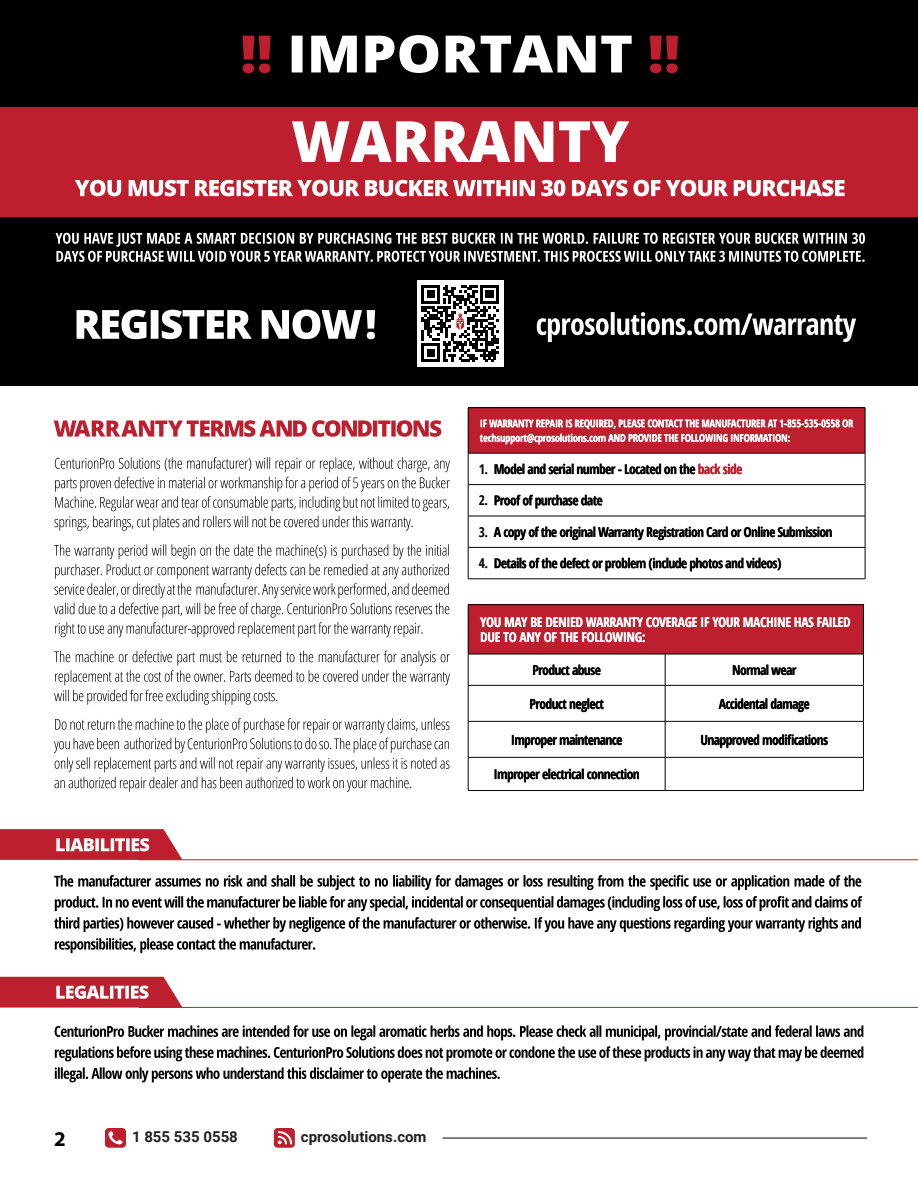
<style>
.page{position:relative;width:918px;height:1188px;background:#fff}
.page>*{position:absolute;margin:0;border:0;box-sizing:border-box;transform-origin:0 0}
.t1{font:700 21px "Myriad Pro";color:#000001}
.t2{font:700 15px "Roboto";color:#231f20}
.t3{font:700 condensed 13.5px "Open Sans";letter-spacing:-.04em;color:#000001}
.t4{font:700 condensed 13.5px/15px "Open Sans";letter-spacing:-.02em;color:#fff}
.t5{font:700 condensed 10.5px/14.1px "Open Sans";letter-spacing:-.02em;color:#fff}
.s1{color:#be1f2e}
</style>
<div class="page">
<hr style="left:442px;top:1138px;width:425px;height:1px;background:#000001">
<svg style="left:105px;top:1128px;width:21px;height:20px"></svg>
<svg style="left:274px;top:1128px;width:21px;height:20px"></svg>
<hr style="left:139px;top:860px;width:779px;height:1px;background:#be1f2e">
<hr style="left:139px;top:1007px;width:779px;height:1px;background:#be1f2e">
<svg style="left:0;top:829px;width:183px;height:31px;background:#ca4854"></svg>
<svg style="left:0;top:977px;width:183px;height:31px;background:#ca4855"></svg>
<svg style="left:54px;top:718px;width:395px;height:74px"></svg>
<svg style="left:54px;top:651px;width:396px;height:54px"></svg>
<svg style="left:54px;top:544px;width:395px;height:93px"></svg>
<svg style="left:55px;top:457px;width:395px;height:74px"></svg>
<svg style="left:55px;top:1067px;width:445px;height:15px"></svg>
<svg style="left:55px;top:1046px;width:808px;height:15px"></svg>
<svg style="left:55px;top:1025px;width:808px;height:15px"></svg>
<svg style="left:55px;top:938px;width:260px;height:15px"></svg>
<svg style="left:54px;top:917px;width:807px;height:15px"></svg>
<svg style="left:55px;top:896px;width:807px;height:15px"></svg>
<svg style="left:54px;top:875px;width:807px;height:15px"></svg>
<div style="left:468px;top:408px;width:397px;height:45px;background:#be1f2e"></div>
<hr style="left:468px;top:484px;width:397px;height:1px;background:#000001">
<hr style="left:468px;top:516px;width:397px;height:1px;background:#000001">
<hr style="left:468px;top:547px;width:397px;height:1px;background:#000001">
<hr style="left:468px;top:453px;width:1px;height:32px;background:#000001">
<hr style="left:865px;top:453px;width:1px;height:32px;background:#000001">
<hr style="left:468px;top:485px;width:1px;height:31px;background:#000001">
<hr style="left:865px;top:485px;width:1px;height:31px;background:#000001">
<hr style="left:468px;top:516px;width:1px;height:31px;background:#000001">
<hr style="left:865px;top:516px;width:1px;height:31px;background:#000001">
<hr style="left:468px;top:547px;width:1px;height:32px;background:#000001">
<hr style="left:865px;top:547px;width:1px;height:32px;background:#000001">
<hr style="left:468px;top:579px;width:397px;height:1px;background:#000001">
<hr style="left:468px;top:407px;width:397px;height:1px;background:#000001">
<hr style="left:468px;top:408px;width:1px;height:45px;background:#000001">
<hr style="left:865px;top:408px;width:1px;height:45px;background:#000001">
<hr style="left:468px;top:453px;width:397px;height:1px;background:#000001">
<svg style="left:495px;top:558px;width:286px;height:13px"></svg>
<svg style="left:494px;top:527px;width:338px;height:13px"></svg>
<svg style="left:495px;top:495px;width:107px;height:14px"></svg>
<svg style="left:495px;top:464px;width:247px;height:10px"></svg>
<svg style="left:480px;top:420px;width:373px;height:24px"></svg>
<div style="left:468px;top:605px;width:395px;height:49px;background:#be1f2e"></div>
<hr style="left:468px;top:654px;width:1px;height:31px;background:#000001">
<hr style="left:665px;top:654px;width:1px;height:31px;background:#000001">
<hr style="left:863px;top:654px;width:1px;height:31px;background:#000001">
<hr style="left:468px;top:685px;width:197px;height:1px;background:#000001">
<hr style="left:468px;top:686px;width:1px;height:35px;background:#000001">
<hr style="left:665px;top:685px;width:199px;height:1px;background:#000001">
<hr style="left:665px;top:686px;width:1px;height:35px;background:#000001">
<hr style="left:863px;top:686px;width:1px;height:35px;background:#000001">
<hr style="left:468px;top:721px;width:197px;height:1px;background:#000001">
<hr style="left:468px;top:722px;width:1px;height:35px;background:#000001">
<hr style="left:665px;top:721px;width:199px;height:1px;background:#000001">
<hr style="left:665px;top:722px;width:1px;height:35px;background:#000001">
<hr style="left:863px;top:722px;width:1px;height:35px;background:#000001">
<hr style="left:468px;top:757px;width:197px;height:1px;background:#000001">
<hr style="left:468px;top:758px;width:1px;height:32px;background:#000001">
<hr style="left:665px;top:757px;width:199px;height:1px;background:#000001">
<hr style="left:665px;top:758px;width:1px;height:32px;background:#000001">
<hr style="left:863px;top:758px;width:1px;height:32px;background:#000001">
<hr style="left:468px;top:790px;width:197px;height:1px;background:#000001">
<hr style="left:665px;top:790px;width:199px;height:1px;background:#000001">
<hr style="left:468px;top:604px;width:197px;height:1px;background:#000001">
<hr style="left:468px;top:605px;width:1px;height:49px;background:#000001">
<hr style="left:665px;top:604px;width:199px;height:1px;background:#000001">
<hr style="left:863px;top:605px;width:1px;height:49px;background:#000001">
<hr style="left:468px;top:654px;width:197px;height:1px;background:#000001">
<hr style="left:665px;top:654px;width:199px;height:1px;background:#000001">
<svg style="left:495px;top:769px;width:144px;height:13px"></svg>
<svg style="left:701px;top:734px;width:127px;height:14px"></svg>
<svg style="left:512px;top:734px;width:110px;height:14px"></svg>
<svg style="left:719px;top:698px;width:90px;height:14px"></svg>
<svg style="left:530px;top:698px;width:74px;height:14px"></svg>
<svg style="left:733px;top:665px;width:63px;height:10px"></svg>
<svg style="left:533px;top:665px;width:68px;height:10px"></svg>
<svg style="left:480px;top:617px;width:370px;height:25px"></svg>
<svg style="left:54px;top:420px;width:387px;height:17px"></svg>
<div style="left:0;top:0;width:918px;height:371px;background:#be1f2e"></div>
<div style="left:0;top:0;width:918px;height:106px;background:#000001"></div>
<div style="left:0;top:217px;width:918px;height:169px;background:#000001"></div>
<div style="left:417px;top:280px;width:86px;height:87px;background:#fff"></div>
<svg style="left:292px;top:121px;width:337px;height:41px"></svg>
<svg style="left:650px;top:36px;width:28px;height:37px"></svg>
<svg style="left:292px;top:35px;width:340px;height:38px"></svg>
<svg style="left:242px;top:35px;width:29px;height:39px"></svg>
<svg style="left:537px;top:312px;width:319px;height:30px"></svg>
<svg style="left:77px;top:310px;width:298px;height:29px"></svg>
<svg style="left:75px;top:180px;width:770px;height:16px"></svg>
<svg style="left:56px;top:233px;width:809px;height:29px"></svg>
<svg style="left:422px;top:285px;width:77px;height:77px"></svg>
<p class="t5" style="left:480px;top:416px;width:375px">IF WARRANTY REPAIR IS REQUIRED, PLEASE CONTACT THE MANUFACTURER AT 1-855-535-0558 OR techsupport@cprosolutions.com AND PROVIDE THE FOLLOWING INFORMATION:</p>
<p class="t3" style="left:479px;top:460px;width:265px">1. Model and serial number - Located on the <span class="s1">back side</span></p>
<p class="t3" style="left:479px;top:491px;width:126px">2. Proof of purchase date</p>
<p class="t3" style="left:479px;top:523px;width:355px">3. A copy of the original Warranty Registration Card or Online Submission</p>
<p class="t3" style="left:479px;top:554px;width:304px">4. Details of the defect or problem (include photos and videos)</p>
<p class="t4" style="left:480px;top:614px;width:372px">YOU MAY BE DENIED WARRANTY COVERAGE IF YOUR MACHINE HAS FAILED<br>DUE TO ANY OF THE FOLLOWING:</p>
<p class="t3" style="left:532px;top:661px;width:70px">Product abuse</p>
<p class="t3" style="left:732px;top:661px;width:66px">Normal wear</p>
<p class="t3" style="left:529px;top:694px;width:76px">Product neglect</p>
<p class="t3" style="left:719px;top:694px;width:93px">Accidental damage</p>
<p class="t3" style="left:511px;top:730px;width:113px">Improper maintenance</p>
<p class="t3" style="left:700px;top:730px;width:129px">Unapproved modifications</p>
<p class="t3" style="left:494px;top:765px;width:148px">Improper electrical connection</p>
<h1 class="t1" style="left:54px;top:1125px;width:13px">2</h1>
<p class="t2" style="left:132px;top:1127px;width:107px">1 855 535 0558</p>
<p class="t2" style="left:301px;top:1127px;width:127px">cprosolutions.com</p>
</div>
